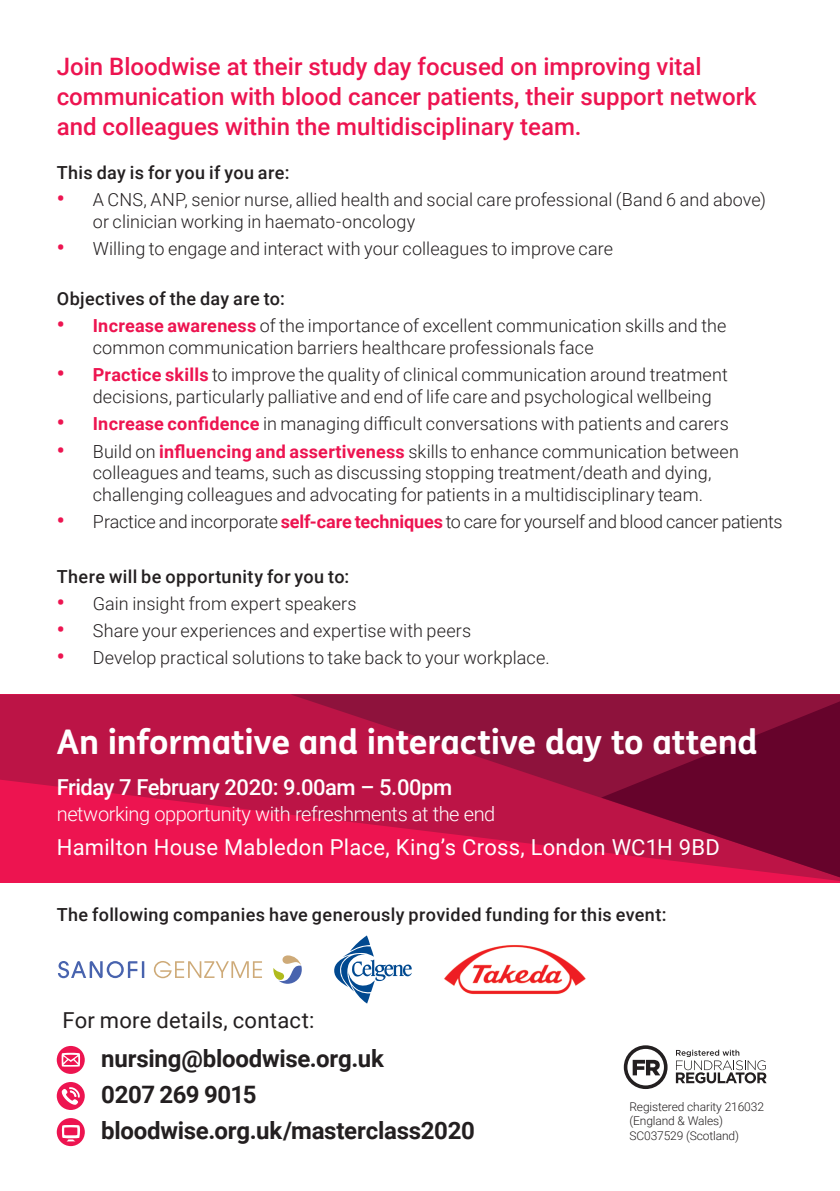
<style>
.page{position:relative;width:840px;height:1191px;background:#fff}
.page>*{position:absolute;margin:0;border:0;box-sizing:border-box;transform-origin:0 0}
.t1{font:700 34px "FS Me";letter-spacing:-.01em;color:#fff}
.t2{font:500 24px/30px "Roboto";color:#ed1450}
.t3{font:700 24px "Roboto";letter-spacing:-.01em;color:#231f20}
.t4{font:22px "Roboto";letter-spacing:.01em;color:#fff}
.t5{font:500 22px "Roboto";letter-spacing:-.02em;color:#fff}
.t6{font:22px "Roboto";letter-spacing:.015em;color:#231f20}
.t7{font:300 20px "Roboto";letter-spacing:-.02em;color:#fff}
.t8{font:300 18px/21.6px "Roboto";letter-spacing:.005em;color:#231f20}
.t9{font:500 18px "Roboto";letter-spacing:.02em;color:#231f20}
.t10{font:300 18px "Roboto";letter-spacing:-.015em;color:#231f20}
.t11{font:300 12px/14.4px "Roboto";letter-spacing:-.01em;color:#231f20}
.s1{font-weight:700;font-size:22px;color:#ed1450}
.s2{font-weight:700;color:#ed1450}
</style>
<div class="page">
<div style="left:57px;top:1046px;width:28px;height:28px;background:#ed1450;border-radius:50%"></div>
<svg style="left:61px;top:1052px;width:19px;height:15px"></svg>
<div style="left:57px;top:1082px;width:28px;height:28px;background:#ed1450;border-radius:50%"></div>
<svg style="left:62px;top:1087px;width:18px;height:17px"></svg>
<svg style="left:623px;top:1045px;width:44px;height:44px"></svg>
<svg style="left:675px;top:1049px;width:91px;height:34px"></svg>
<svg style="left:0;top:694px;width:839px;height:187px;background:#d3144a"></svg>
<svg style="left:290px;top:694px;width:549px;height:183px;background:#b91345"></svg>
<svg style="left:601px;top:701px;width:238px;height:176px;background:#870b36"></svg>
<svg style="left:58px;top:961px;width:86px;height:17px"></svg>
<svg style="left:154px;top:961px;width:108px;height:17px"></svg>
<svg style="left:273px;top:955px;width:28px;height:28px"></svg>
<svg style="left:334px;top:935px;width:77px;height:68px"></svg>
<img style="left:444px;top:945px;width:142px;height:49px">
<div style="left:57px;top:1118px;width:28px;height:28px;background:#ed1450;border-radius:50%"></div>
<svg style="left:61px;top:1125px;width:19px;height:16px"></svg>
<p class="t2" style="left:57px;top:50px;width:701px">Join Bloodwise at their study day focused on improving vital communication with blood cancer patients, their support network and colleagues within the multidisciplinary team.</p>
<p class="t9" style="left:57px;top:160px;width:234px">This day is for you if you are:</p>
<p class="t8" style="left:93px;top:188px;width:674px;text-indent:-36px"><span class="s1">•</span> A CNS, ANP, senior nurse, allied health and social care professional (Band 6 and above) or clinician working in haemato-oncology</p>
<p class="t8" style="left:57px;top:237px;width:557px"><span class="s1">•</span> Willing to engage and interact with your colleagues to improve care</p>
<p class="t9" style="left:57px;top:286px;width:229px">Objectives of the day are to:</p>
<p class="t8" style="left:93px;top:314px;width:635px;text-indent:-36px"><span class="s1">•</span> <span class="s2">Increase awareness</span> of the importance of excellent communication skills and the common communication barriers healthcare professionals face</p>
<p class="t8" style="left:93px;top:363px;width:636px;text-indent:-36px"><span class="s1">•</span> <span class="s2">Practice skills</span> to improve the quality of clinical communication around treatment decisions, particularly palliative and end of life care and psychological wellbeing</p>
<p class="t8" style="left:57px;top:412px;width:673px"><span class="s1">•</span> <span class="s2">Increase confidence</span> in managing difficult conversations with patients and carers</p>
<p class="t8" style="left:57px;top:439px;width:683px;text-align:center"><span class="s1">•</span> Build on <span class="s2">influencing and assertiveness</span> skills to enhance communication between colleagues and teams, such as discussing stopping treatment/death and dying, challenging colleagues and advocating for patients in a multidisciplinary team.</p>
<p class="t10" style="left:57px;top:509px;width:727px"><span class="s1">•</span> Practice and incorporate <span class="s2">self-care techniques</span> to care for yourself and blood cancer patients</p>
<p class="t9" style="left:57px;top:563px;width:294px">There will be opportunity for you to:</p>
<p class="t8" style="left:57px;top:592px;width:301px"><span class="s1">•</span> Gain insight from expert speakers</p>
<p class="t8" style="left:57px;top:619px;width:415px"><span class="s1">•</span> Share your experiences and expertise with peers</p>
<p class="t8" style="left:57px;top:646px;width:494px"><span class="s1">•</span> Develop practical solutions to take back to your workplace.</p>
<h2 class="t1" style="left:57px;top:716px;width:702px">An informative and interactive day to attend</h2>
<h2 class="t5" style="left:57px;top:771px;width:397px">Friday 7 February 2020: 9.00am – 5.00pm</h2>
<h2 class="t7" style="left:57px;top:800px;width:440px">networking opportunity with refreshments at the end</h2>
<h2 class="t4" style="left:57px;top:832px;width:664px">Hamilton House Mabledon Place, King’s Cross, London WC1H 9BD</h2>
<p class="t9" style="left:57px;top:902px;width:611px">The following companies have generously provided funding for this event:</p>
<p class="t6" style="left:62px;top:1005px;width:253px">For more details, contact:</p>
<p class="t3" style="left:101px;top:1041px;width:284px">nursing@bloodwise.org.uk</p>
<p class="t3" style="left:101px;top:1077px;width:157px">0207 269 9015</p>
<p class="t3" style="left:101px;top:1113px;width:375px">bloodwise.org.uk/masterclass2020</p>
<p class="t11" style="left:629px;top:1099px;width:136px">Registered charity 216032 (England &amp; Wales)<br>SC037529 (Scotland)</p>
</div>
